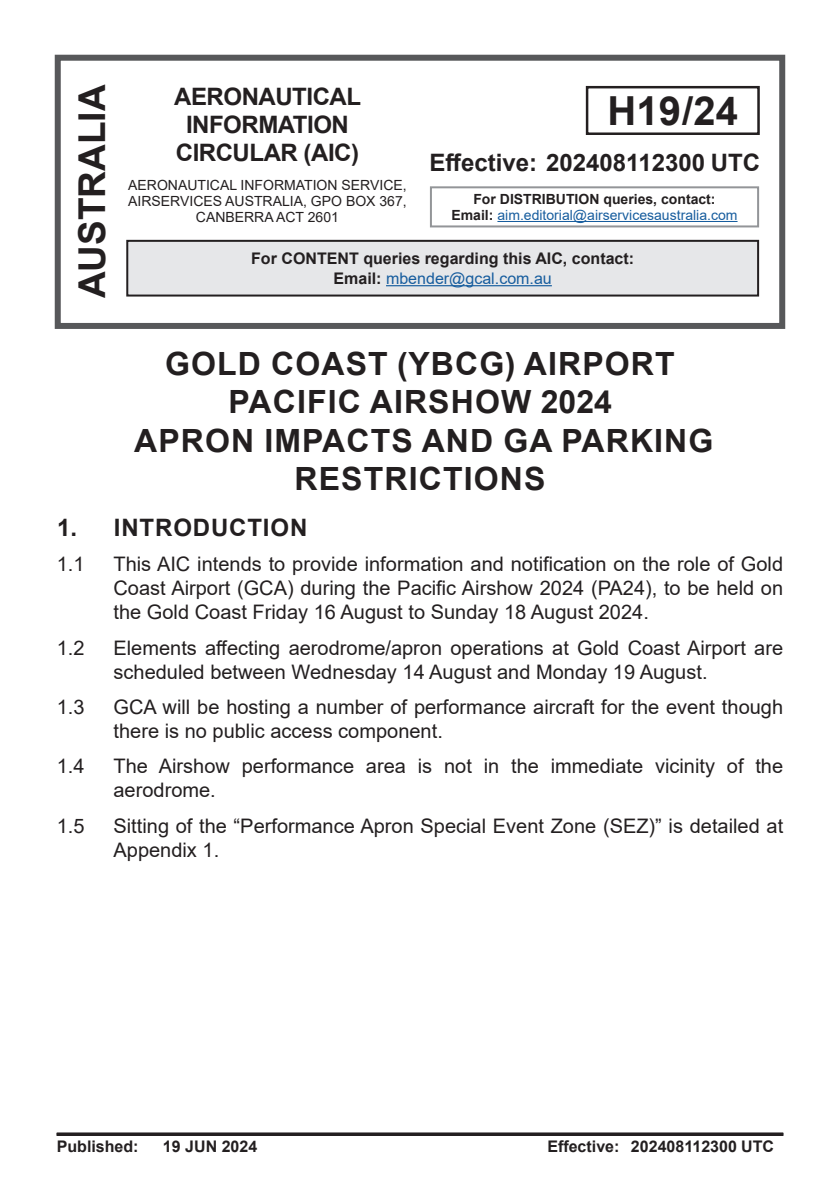
<style>
.page{position:relative;width:840px;height:1191px;background:#fff}
.page>*{position:absolute;margin:0;border:0;box-sizing:border-box;transform-origin:0 0}
.t1{font:700 40px "Arial";color:#231f20}
.t2{font:700 37px "Arial";color:#231f20}
.t3{font:700 32px/38.4px "Arial";letter-spacing:.035em;color:#231f20;text-align:center}
.Effective_date{font:700 24px/28px "Arial";letter-spacing:-.02em;color:#231f20;text-align:center}
.Effective_date-2{font:700 24px "Arial";color:#231f20}
.Effective_date-3{font:700 24px "Arial";letter-spacing:.035em;color:#231f20}
.t4{font:20px/24px "Arial";color:#231f20}
.Figure_caption{font:700 16px "Arial";color:#231f20}
.t5{font:16px "Arial";color:#175d9e}
.t6{font:14px/16px "Arial";color:#231f20;text-align:center}
.t7{font:14px/16px "Arial";color:#175d9e;text-align:center}
.s1{font-weight:700;color:#231f20}
</style>
<div class="page">
<div style="left:55px;top:55px;width:729px;height:274px;border:6px solid #57585a"></div>
<hr style="left:497px;top:221px;width:240px;height:1px;background:#175d9e">
<div style="left:429px;top:186px;width:329px;height:41px;border:2px solid #939598"></div>
<div style="left:585px;top:86px;width:174px;height:49px;border:2px solid #231f20"></div>
<div style="left:127px;top:241px;width:630px;height:54px;background:#e6e7e9"></div>
<hr style="left:386px;top:285px;width:165px;height:1px;background:#175d9e">
<div style="left:126px;top:240px;width:632px;height:56px;border:2px solid #231f20"></div>
<hr style="left:57px;top:1132px;width:725px;height:3px;background:#231f20">
<h2 class="t2" style="left:66px;top:298px;width:215px;rotate:-90deg">AUSTRALIA</h2>
<p class="Effective_date" style="left:174px;top:82px;width:188px">AERONAUTICAL<br>INFORMATION<br>CIRCULAR (AIC)</p>
<p class="t6" style="left:128px;top:177px;width:280px">AERONAUTICAL INFORMATION SERVICE,<br>AIRSERVICES AUSTRALIA, GPO BOX 367,<br>CANBERRA ACT 2601</p>
<p class="t1" style="left:607px;top:83px;width:132px">H19/24</p>
<p class="Effective_date-2" style="left:429px;top:145px;width:332px">Effective: 202408112300 UTC</p>
<p class="t7" style="left:451px;top:191px;width:287px"><span class="s1">For DISTRIBUTION queries, contact:<br>Email:</span> aim.editorial@airservicesaustralia.com</p>
<p class="Figure_caption" style="left:251px;top:247px;width:384px">For CONTENT queries regarding this AIC, contact:</p>
<p class="t5" style="left:333px;top:267px;width:220px"><span class="s1">Email:</span> mbender@gcal.com.au</p>
<p class="t3" style="left:165px;top:345px;width:510px">GOLD COAST (YBCG) AIRPORT</p>
<p class="t3" style="left:228px;top:383px;width:385px">PACIFIC AIRSHOW 2024</p>
<p class="t3" style="left:134px;top:422px;width:580px">APRON IMPACTS AND GA PARKING<br>RESTRICTIONS</p>
<p class="Effective_date-3" style="left:57px;top:510px;width:251px">1. INTRODUCTION</p>
<p class="t4" style="left:57px;top:552px;width:29px">1.1</p>
<p class="t4" style="left:113px;top:552px;width:670px;text-align:justify">This AIC intends to provide information and notification on the role of Gold Coast Airport (GCA) during the Pacific Airshow 2024 (PA24), to be held on the Gold Coast Friday 16 August to Sunday 18 August 2024.</p>
<p class="t4" style="left:57px;top:635px;width:29px">1.2</p>
<p class="t4" style="left:113px;top:635px;width:670px">Elements affecting aerodrome/apron operations at Gold Coast Airport are scheduled between Wednesday 14 August and Monday 19 August.</p>
<p class="t4" style="left:57px;top:695px;width:29px">1.3</p>
<p class="t4" style="left:113px;top:695px;width:670px">GCA will be hosting a number of performance aircraft for the event though there is no public access component.</p>
<p class="t4" style="left:57px;top:754px;width:29px">1.4</p>
<p class="t4" style="left:113px;top:754px;width:670px">The Airshow performance area is not in the immediate vicinity of the aerodrome.</p>
<p class="t4" style="left:57px;top:813px;width:29px">1.5</p>
<p class="t4" style="left:113px;top:813px;width:670px">Sitting of the “Performance Apron Special Event Zone (SEZ)” is detailed at<br>Appendix 1.</p>
<p class="Figure_caption" style="left:57px;top:1135px;width:83px">Published:</p>
<p class="Figure_caption" style="left:163px;top:1135px;width:96px">19 JUN 2024</p>
<p class="Figure_caption" style="left:547px;top:1135px;width:228px">Effective: 202408112300 UTC</p>
</div>
